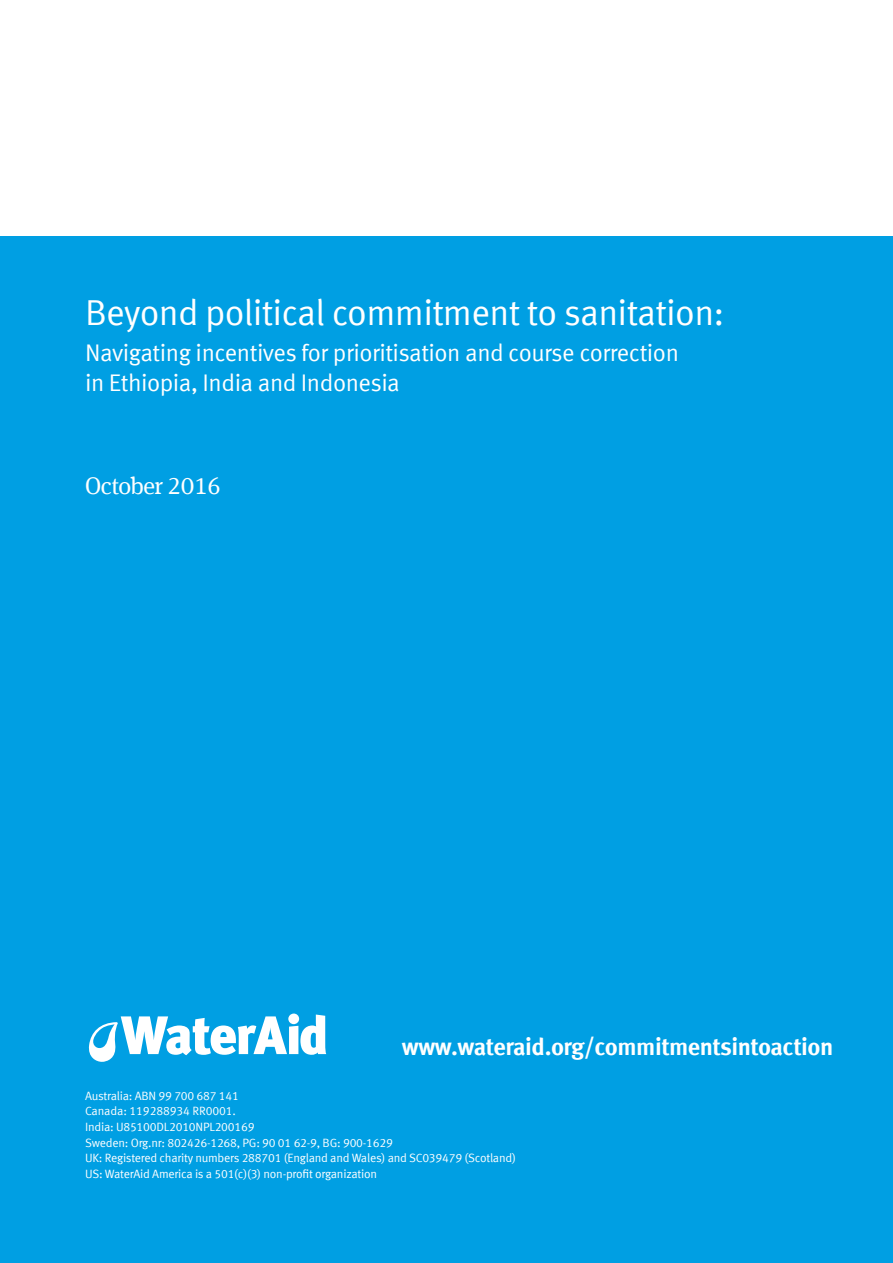
<style>
.page{position:relative;width:893px;height:1263px;background:#fff}
.page>*{position:absolute;margin:0;border:0;box-sizing:border-box;transform-origin:0 0}
.t1{font:36px "Meta Offc Norm";letter-spacing:-.02em;color:#fff}
.t2{font:24px/30px "Meta Offc Norm";letter-spacing:-.02em;color:#fff}
.t3{font:700 24px "Meta Offc";letter-spacing:-.02em;color:#fff}
.t4{font:24px "Meta Serif Offc Pro";letter-spacing:-.02em;color:#fff}
.t5{font:12px/15.6px "Meta Offc Norm";letter-spacing:-.02em;color:#fff}
</style>
<div class="page">
<div style="left:0;top:236px;width:893px;height:1027px;background:#009fe3"></div>
<svg style="left:89px;top:1013px;width:237px;height:49px"></svg>
<h1 class="t1" style="left:85px;top:292px;width:641px">Beyond political commitment to sanitation:</h1>
<h2 class="t2" style="left:85px;top:338px;width:595px">Navigating incentives for prioritisation and course correction in Ethiopia, India and Indonesia</h2>
<h2 class="t4" style="left:85px;top:468px;width:137px">October 2016</h2>
<h2 class="t3" style="left:402px;top:1032px;width:433px">www.wateraid.org/commitmentsintoaction</h2>
<p class="t5" style="left:85px;top:1088px;width:432px">Australia: ABN 99 700 687 141<br>Canada: 119288934 RR0001.<br>India: U85100DL2010NPL200169<br>Sweden: Org.nr: 802426-1268, PG: 90 01 62-9, BG: 900-1629<br>UK: Registered charity numbers 288701 (England and Wales) and SC039479 (Scotland)<br>US: WaterAid America is a 501(c)(3) non-profit organization</p>
</div>
